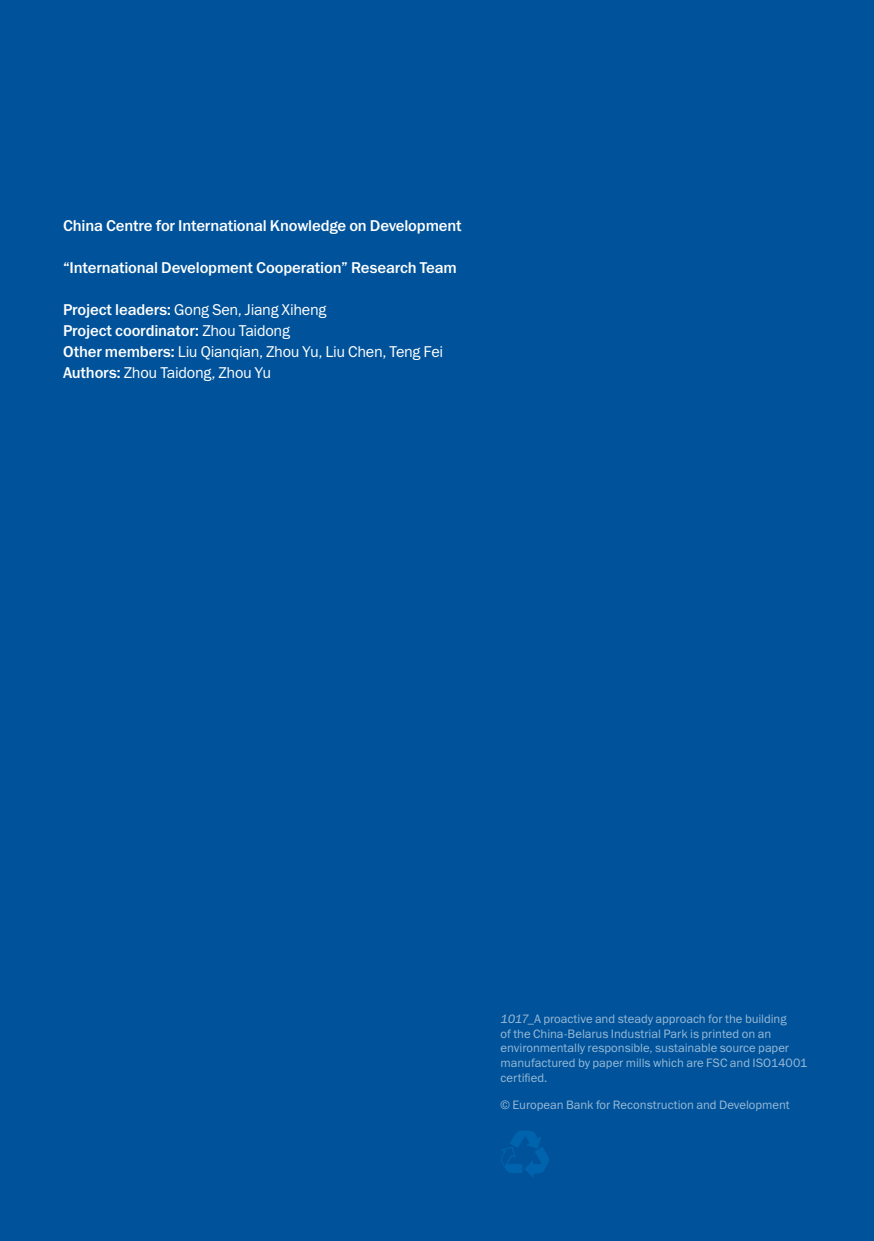
<style>
.page{position:relative;width:874px;height:1241px;background:#fff}
.page>*{position:absolute;margin:0;border:0;box-sizing:border-box;transform-origin:0 0}
.t1{font:15.75px "Franklin Gothic Medium ITC";letter-spacing:-.015em;color:#fff}
.t2{font:15.75px/21px "Franklin Gothic Book ITC";letter-spacing:-.02em;color:#fff}
.t3{font:12.25px/14.9px "Franklin Gothic Book ITC";color:#99bad7}
.s1{font-family:"Franklin Gothic Medium ITC"}
.s2{font-family:"Franklin Gothic Book ITC"}
.s3{font-style:italic}
</style>
<div class="page">
<div style="left:0;top:0;width:873px;height:1240px;background:#00539b"></div>
<svg style="left:501px;top:1131px;width:47px;height:46px"></svg>
<p class="t1" style="left:63px;top:216px;width:400px">China Centre for International Knowledge on Development</p>
<p class="t1" style="left:63px;top:258px;width:395px">“International Development Cooperation” Research Team</p>
<p class="t2" style="left:63px;top:299px;width:265px"><span class="s1">Project leaders:</span> Gong Sen, Jiang Xiheng</p>
<p class="t1" style="left:63px;top:321px;width:228px">Project coordinator: <span class="s2">Zhou Taidong</span></p>
<p class="t2" style="left:63px;top:341px;width:381px"><span class="s1">Other members:</span> Liu Qianqian, Zhou Yu, Liu Chen, Teng Fei<br><span class="s1">Authors:</span> Zhou Taidong, Zhou Yu</p>
<p class="t3" style="left:500px;top:1010px;width:308px"><span class="s3">1017_</span>A proactive and steady approach for the building<br>of the China-Belarus Industrial Park is printed on an environmentally responsible, sustainable source paper manufactured by paper mills which are FSC and ISO14001 certified.</p>
<p class="t3" style="left:500px;top:1097px;width:290px">© European Bank for Reconstruction and Development</p>
</div>
